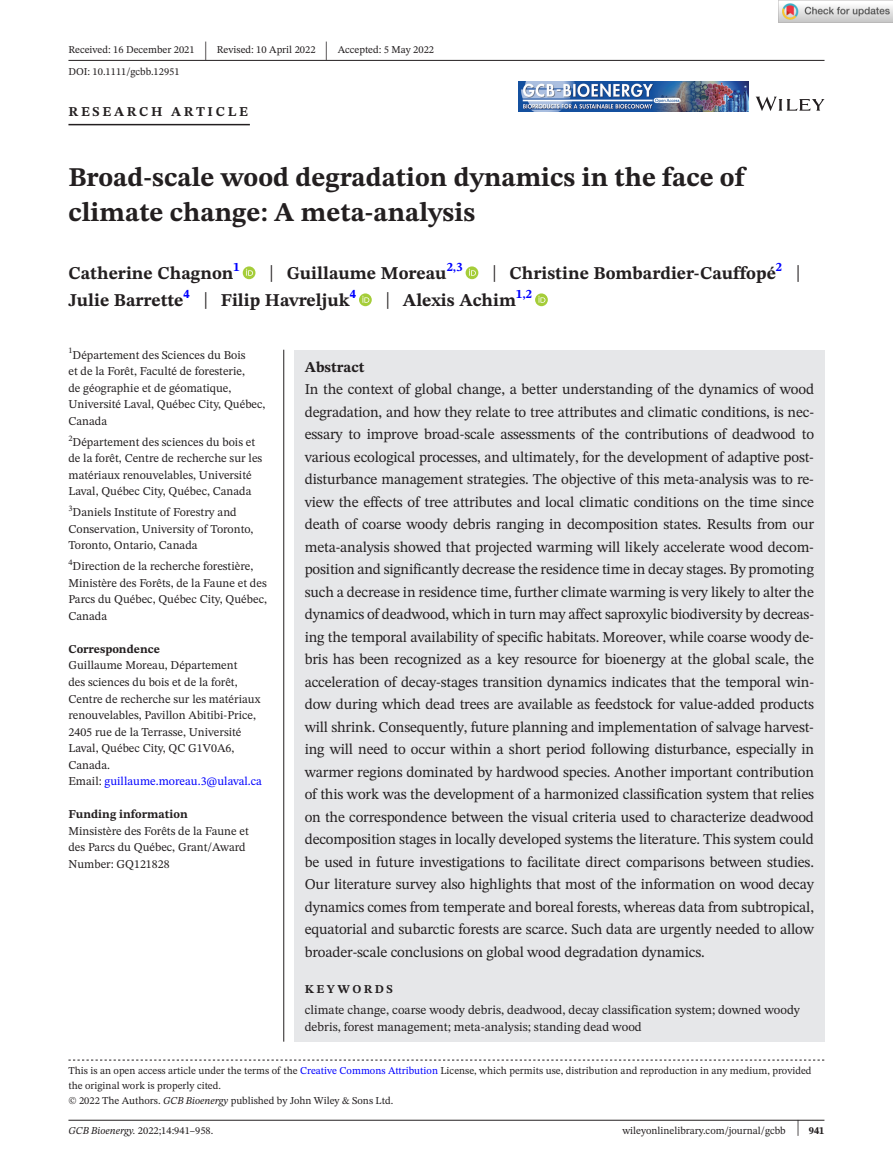
<style>
.page{position:relative;width:893px;height:1174px;background:#fff}
.page>*{position:absolute;margin:0;border:0;box-sizing:border-box;transform-origin:0 0}
.t1{font:700 27px/34.5px "STIX Two Text";color:#231f20}
.t2{font:25.65px "STIX Two Text";color:#231f20;scale:.49 1}
.t3{font:700 18px "STIX Two Text";color:#231f20}
.t4{font:15px/22.5px "STIX Two Text";letter-spacing:-.01em;color:#231f20;text-align:justify}
.t5{font:700 15px "STIX Two Text";color:#231f20}
.t6{font:700 13.5px "STIX Two Text";letter-spacing:.2em;color:#231f20}
.t7{font:12.75px/17.2px "STIX Two Text";color:#231f20}
.t8{font:12px/16.5px "STIX Two Text";color:#231f20}
.t9{font:700 12px "STIX Two Text";color:#231f20}
.t10{font:700 12px "STIX Two Text";letter-spacing:.2em;color:#231f20}
.t11{font:10.5px/15px "STIX Two Text";color:#231f20}
.s1{font-weight:400;font-size:23.4px}
.s2{color:#00f}
.s3{font-style:italic}
.s4{font-size:22.2px}
.s5{font-weight:700}
</style>
<div class="page">
<hr style="left:68px;top:1119px;width:756px;height:1px;background:#231f20">
<svg style="left:756px;top:97px;width:68px;height:14px"></svg>
<img style="left:519px;top:81px;width:229px;height:30px">
<hr style="left:68px;top:60px;width:756px;height:1px;background:#231f20">
<hr style="left:68px;top:124px;width:182px;height:1px;background:#231f20">
<div style="left:243px;top:266px;width:12px;height:13px;background:#a5cd39;border-radius:50%"></div>
<svg style="left:246px;top:269px;width:7px;height:7px"></svg>
<div style="left:466px;top:266px;width:12px;height:13px;background:#a5cd39;border-radius:50%"></div>
<svg style="left:469px;top:269px;width:7px;height:7px"></svg>
<svg style="left:359px;top:293px;width:13px;height:13px"></svg>
<svg style="left:362px;top:296px;width:7px;height:7px"></svg>
<svg style="left:535px;top:293px;width:13px;height:13px"></svg>
<svg style="left:538px;top:296px;width:7px;height:7px"></svg>
<svg style="left:68px;top:1059px;width:756px;height:1px"></svg>
<div style="left:294px;top:350px;width:530px;height:691px;background:#e6e7e9"></div>
<hr style="left:283px;top:350px;width:1px;height:691px;background:#231f20">
<img style="left:779px;top:0;width:114px;height:23px">
<p class="t11" style="left:68px;top:42px;width:128px">Received: 16 December 2021</p>
<h2 class="t2" style="left:204px;top:32px;width:8px">|</h2>
<p class="t11" style="left:217px;top:42px;width:100px">Revised: 10 April 2022</p>
<h2 class="t2" style="left:325px;top:32px;width:8px">|</h2>
<p class="t11" style="left:338px;top:42px;width:98px">Accepted: 5 May 2022</p>
<p class="t11" style="left:68px;top:64px;width:113px">DOI: 10.1111/gcbb.12951</p>
<p class="t6" style="left:68px;top:101px;width:181px">RESEARCH ARTICLE</p>
<h1 class="t1" style="left:68px;top:161px;width:678px">Broad-scale wood degradation dynamics in the face of climate change: A meta-analysis</h1>
<p class="t3" style="left:68px;top:260px;width:173px">Catherine Chagnon<sup>1</sup></p>
<p class="t3" style="left:269px;top:260px;width:195px"><span class="s1">|</span> Guillaume Moreau<sup>2,3</sup></p>
<p class="t3" style="left:492px;top:260px;width:310px"><span class="s1">|</span> Christine Bombardier-Cauffopé<sup>2</sup> <span class="s1">|</span></p>
<p class="t3" style="left:68px;top:287px;width:289px">Julie Barrette<sup>4</sup> <span class="s1">|</span> Filip Havreljuk<sup>4</sup></p>
<p class="t3" style="left:385px;top:287px;width:148px"><span class="s1">|</span> Alexis Achim<sup>1,2</sup></p>
<p class="t8" style="left:68px;top:346px;width:198px"><sup>1</sup>Département des Sciences du Bois<br>et de la Forêt, Faculté de foresterie,<br>de géographie et de géomatique,<br>Université Laval, Québec City, Québec,<br>Canada</p>
<p class="t8" style="left:68px;top:433px;width:195px"><sup>2</sup>Département des sciences du bois et de la forêt, Centre de recherche sur les matériaux renouvelables, Université Laval, Québec City, Québec, Canada</p>
<p class="t8" style="left:68px;top:504px;width:186px"><sup>3</sup>Daniels Institute of Forestry and<br>Conservation, University of Toronto,<br>Toronto, Ontario, Canada</p>
<p class="t8" style="left:68px;top:558px;width:200px"><sup>4</sup>Direction de la recherche forestière,<br>Ministère des Forêts, de la Faune et des<br>Parcs du Québec, Québec City, Québec,<br>Canada</p>
<p class="t9" style="left:68px;top:640px;width:93px">Correspondence</p>
<p class="t8" style="left:68px;top:657px;width:195px">Guillaume Moreau, Département<br>des sciences du bois et de la forêt,<br>Centre de recherche sur les matériaux renouvelables, Pavillon Abitibi-Price,<br>2405 rue de la Terrasse, Université<br>Laval, Québec City, QC G1V0A6,<br>Canada.<br>Email: <span class="s2">guillaume.moreau.3@ulaval.ca</span></p>
<p class="t9" style="left:68px;top:805px;width:121px">Funding information</p>
<p class="t8" style="left:68px;top:822px;width:182px">Minsistère des Forêts de la Faune et des Parcs du Québec, Grant/Award<br>Number: GQ121828</p>
<p class="t5" style="left:305px;top:356px;width:61px">Abstract</p>
<p class="t4" style="left:305px;top:378px;width:511px">In the context of global change, a better understanding of the dynamics of wood degradation, and how they relate to tree attributes and climatic conditions, is nec&shy;essary to improve broad-scale assessments of the contributions of deadwood to various ecological processes, and ultimately, for the development of adaptive post&shy;disturbance management strategies. The objective of this meta-analysis was to re&shy;view the effects of tree attributes and local climatic conditions on the time since death of coarse woody debris ranging in decomposition states. Results from our meta-analysis showed that projected warming will likely accelerate wood decom&shy;position and significantly decrease the residence time in decay stages. By promoting such a decrease in residence time, further climate warming is very likely to alter the dynamics of deadwood, which in turn may affect saproxylic biodiversity by decreas&shy;ing the temporal availability of specific habitats. Moreover, while coarse woody de&shy;bris has been recognized as a key resource for bioenergy at the global scale, the acceleration of decay-stages transition dynamics indicates that the temporal win&shy;dow during which dead trees are available as feedstock for value-added products will shrink. Consequently, future planning and implementation of salvage harvest&shy;ing will need to occur within a short period following disturbance, especially in warmer regions dominated by hardwood species. Another important contribution of this work was the development of a harmonized classification system that relies on the correspondence between the visual criteria used to characterize deadwood decomposition stages in locally developed systems the literature. This system could be used in future investigations to facilitate direct comparisons between studies.<br>Our literature survey also highlights that most of the information on wood decay dynamics comes from temperate and boreal forests, whereas data from subtropical, equatorial and subarctic forests are scarce. Such data are urgently needed to allow broader-scale conclusions on global wood degradation dynamics.</p>
<p class="t10" style="left:305px;top:980px;width:90px">KEYWORDS</p>
<p class="t7" style="left:305px;top:1001px;width:497px">climate change, coarse woody debris, deadwood, decay classification system; downed woody debris, forest management; meta-analysis; standing dead wood</p>
<p class="t11" style="left:68px;top:1063px;width:745px">This is an open access article under the terms of the <span class="s2">Creative Commons Attribution</span> License, which permits use, distribution and reproduction in any medium, provided the original work is properly cited.<br>© 2022 The Authors. <span class="s3">GCB Bioenergy</span> published by John Wiley &amp; Sons Ltd.</p>
<p class="t11" style="left:68px;top:1123px;width:146px"><span class="s3">GCB Bioenergy.</span> 2022;14:941–958.</p>
<p class="t11" style="left:622px;top:1123px;width:204px">wileyonlinelibrary.com/journal/gcbb <span class="s4">|</span> <span class="s5">941</span></p>
</div>
